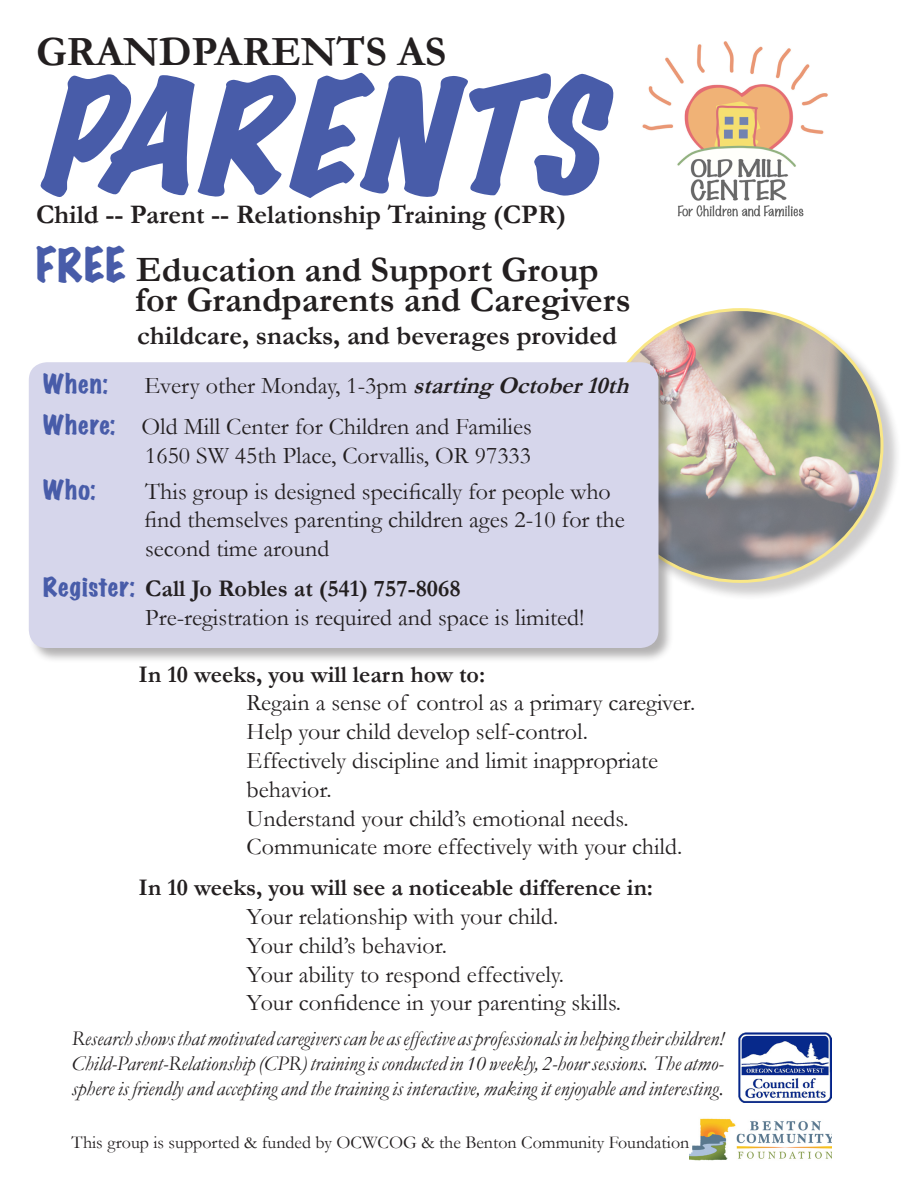
<style>
.page{position:relative;width:918px;height:1188px;background:#fff}
.page>*{position:absolute;margin:0;border:0;box-sizing:border-box;transform-origin:0 0}
.t1{font:italic expanded 141px "Marker Felt";color:#485ca9}
.t2{font:700 42px "Garamond";color:#231f20}
.t3{font:700 36px "Garamond";color:#231f20}
.t4{font:700 27px "Garamond";color:#231f20}
.t5{font:24px/28.5px "Garamond";color:#231f20}
.t6{font:700 24px "Garamond";color:#231f20}
.t7{font:expanded 24px "Marker Felt";letter-spacing:.04em;color:#485ca9}
.t8{font:italic 21px/25.2px "Garamond";color:#231f20;text-align:justify}
.t9{font:18px "Garamond";color:#231f20}
.s1{font-family:"Marker Felt";font-weight:400;font-stretch:expanded;font-size:42px;color:#485ca9}
.s2{font-weight:700;font-style:italic}
.s3{font-family:"Marker Felt";font-stretch:expanded;color:#485ca9}
.s4{font-family:"Marker Felt";font-weight:400;font-stretch:expanded;color:#485ca9}
</style>
<div class="page">
<div style="left:599px;top:310px;width:303px;height:291px;background:#231f20;opacity:.35"></div>
<img style="left:599px;top:310px;width:283px;height:271px">
<img style="left:642px;top:41px;width:186px;height:176px">
<img style="left:689px;top:1118px;width:142px;height:43px">
<div style="left:28px;top:362px;width:646px;height:302px;background:#231f20;opacity:.35"></div>
<div style="left:29px;top:362px;width:629px;height:286px;background:#d6d6eb;border-radius:18px"></div>
<img style="left:738px;top:1032px;width:93px;height:70px">
<p class="t2" style="left:36px;top:23px;width:412px">GRANDPARENTS AS</p>
<p class="t1" style="left:36px;top:25px;width:620px">PARENTS</p>
<p class="t4" style="left:36px;top:196px;width:532px">Child -- Parent -- Relationship Training (CPR)</p>
<p class="t3" style="left:36px;top:246px;width:564px"><span class="s1">FREE</span> Education and Support Group</p>
<p class="t3" style="left:135px;top:276px;width:497px">for Grandparents and Caregivers</p>
<p class="t4" style="left:137px;top:317px;width:481px">childcare, snacks, and beverages provided</p>
<p class="t7" style="left:43px;top:365px;width:66px">When:</p>
<p class="t5" style="left:145px;top:371px;width:494px">Every other Monday, 1-3pm <span class="s2">startingOctober10th</span></p>
<p class="t5" style="left:43px;top:411px;width:490px"><span class="s3">Where:</span> Old Mill Center for Children and Families</p>
<p class="t5" style="left:145px;top:440px;width:387px">1650 SW 45th Place, Corvallis, OR 97333</p>
<p class="t7" style="left:43px;top:470px;width:54px">Who:</p>
<p class="t5" style="left:145px;top:476px;width:467px">This group is designed specifically for people who</p>
<p class="t5" style="left:144px;top:505px;width:482px">find themselves parenting children ages 2-10 for the second time around</p>
<p class="t6" style="left:43px;top:572px;width:419px"><span class="s4">Register:</span> Call Jo Robles at (541) 757-8068</p>
<p class="t5" style="left:145px;top:603px;width:441px">Pre-registration is required and space is limited!</p>
<p class="t6" style="left:139px;top:658px;width:348px">In 10 weeks, you will learn how to:</p>
<p class="t5" style="left:247px;top:688px;width:450px">Regain a sense of control as a primary caregiver.</p>
<p class="t5" style="left:247px;top:717px;width:343px">Help your child develop self-control.</p>
<p class="t5" style="left:247px;top:746px;width:413px">Effectively discipline and limit inappropriate</p>
<p class="t5" style="left:247px;top:774px;width:87px">behavior.</p>
<p class="t5" style="left:247px;top:803px;width:384px">Understand your child’s emotional needs.</p>
<p class="t5" style="left:247px;top:832px;width:437px">Communicate more effectively with your child.</p>
<p class="t6" style="left:139px;top:871px;width:516px">In 10 weeks, you will see a noticeable difference in:</p>
<p class="t5" style="left:247px;top:902px;width:313px">Your relationship with your child.</p>
<p class="t5" style="left:247px;top:930px;width:202px">Your child’s behavior.</p>
<p class="t5" style="left:247px;top:959px;width:319px">Your ability to respond effectively.</p>
<p class="t5" style="left:247px;top:988px;width:376px">Your confidence in your parenting skills.</p>
<p class="t8" style="left:72px;top:1025px;width:654px">Research shows that motivated caregivers can be as effective as professionals in helping their children!<br>Child-Parent-Relationship (CPR) training is conducted in 10 weekly, 2-hour sessions. The atmo&shy;sphere is friendly and accepting and the training is interactive, making it enjoyable and interesting.</p>
<p class="t9" style="left:72px;top:1131px;width:619px">This group is supported &amp; funded by OCWCOG &amp; the Benton Community Foundation</p>
</div>
